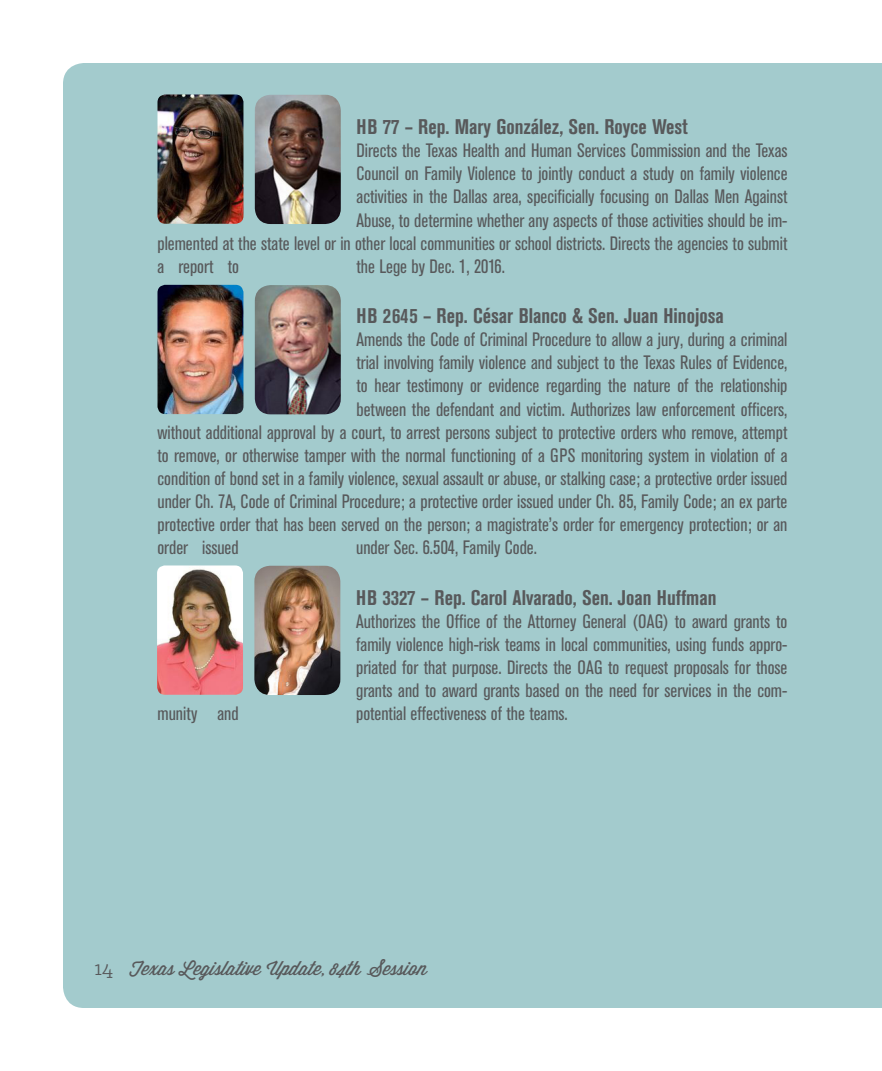
<style>
.page{position:relative;width:882px;height:1071px;background:#fff}
.page>*{position:absolute;margin:0;border:0;box-sizing:border-box;transform-origin:0 0}
.t1{font:700 condensed 21px "Akzidenz Grotesk BE";color:#58595b}
.t2{font:condensed 19.25px/23.1px "Akzidenz Grotesk BE";color:#58595b;text-align:justify}
.t3{font:19.25px "Wisdom Script";color:#58595b}
.s1{font-family:"Klinic Slab";font-size:22.75px}
</style>
<div class="page">
<div style="left:63px;top:63px;width:819px;height:945px;background:#a3cbcd"></div>
<img style="left:255px;top:95px;width:86px;height:129px">
<img style="left:158px;top:94px;width:85px;height:130px">
<img style="left:255px;top:285px;width:86px;height:129px">
<img style="left:158px;top:285px;width:85px;height:129px">
<img style="left:254px;top:566px;width:86px;height:129px">
<img style="left:157px;top:565px;width:86px;height:130px">
<img style="left:881px;top:400px;width:1px;height:608px">
<p class="t1" style="left:357px;top:115px;width:333px">HB 77 – Rep. Mary González, Sen. Royce West</p>
<p class="t2" style="left:357px;top:139px;width:433px">Directs the Texas Health and Human Services Commission and the Texas</p>
<p class="t2" style="left:357px;top:163px;width:433px">Council on Family Violence to jointly conduct a study on family violence</p>
<p class="t2" style="left:357px;top:186px;width:432px">activities in the Dallas area, specificially focusing on Dallas Men Against</p>
<p class="t2" style="left:357px;top:209px;width:432px">Abuse, to determine whether any aspects of those activities should be im-</p>
<p class="t2" style="left:158px;top:232px;width:631px">plemented at the state level or in other local communities or school districts. Directs the agencies to submit</p>
<p class="t2" style="left:158px;top:255px;width:83px">a report to</p>
<p class="t2" style="left:357px;top:255px;width:150px">the Lege by Dec. 1, 2016.</p>
<p class="t1" style="left:357px;top:304px;width:369px">HB 2645 – Rep. César Blanco &amp; Sen. Juan Hinojosa</p>
<p class="t2" style="left:357px;top:328px;width:432px">Amends the Code of Criminal Procedure to allow a jury, during a criminal</p>
<p class="t2" style="left:357px;top:352px;width:432px">trial involving family violence and subject to the Texas Rules of Evidence,</p>
<p class="t2" style="left:357px;top:375px;width:432px">to hear testimony or evidence regarding the nature of the relationship</p>
<p class="t2" style="left:357px;top:398px;width:432px">between the defendant and victim. Authorizes law enforcement officers,</p>
<p class="t2" style="left:158px;top:421px;width:632px">without additional approval by a court, to arrest persons subject to protective orders who remove, attempt</p>
<p class="t2" style="left:158px;top:444px;width:632px">to remove, or otherwise tamper with the normal functioning of a GPS monitoring system in violation of a</p>
<p class="t2" style="left:158px;top:467px;width:631px">condition of bond set in a family violence, sexual assault or abuse, or stalking case; a protective order issued</p>
<p class="t2" style="left:158px;top:490px;width:631px">under Ch. 7A, Code of Criminal Procedure; a protective order issued under Ch. 85, Family Code; an ex parte</p>
<p class="t2" style="left:158px;top:513px;width:631px">protective order that has been served on the person; a magistrate’s order for emergency protection; or an</p>
<p class="t2" style="left:158px;top:536px;width:83px">order issued</p>
<p class="t2" style="left:356px;top:536px;width:182px">under Sec. 6.504, Family Code.</p>
<p class="t1" style="left:356px;top:585px;width:362px">HB 3327 – Rep. Carol Alvarado, Sen. Joan Huffman</p>
<p class="t2" style="left:356px;top:610px;width:433px">Authorizes the Office of the Attorney General (OAG) to award grants to family violence high-risk teams in local communities, using funds appro&shy;priated for that purpose. Directs the OAG to request proposals for those grants and to award grants based on the need for services in the com-</p>
<p class="t2" style="left:158px;top:702px;width:83px">munity and</p>
<p class="t2" style="left:356px;top:702px;width:213px">potential effectiveness of the teams.</p>
<p class="t3" style="left:94px;top:954px;width:334px"><span class="s1">14</span> Texas Legislative Update, 84th Session</p>
</div>
